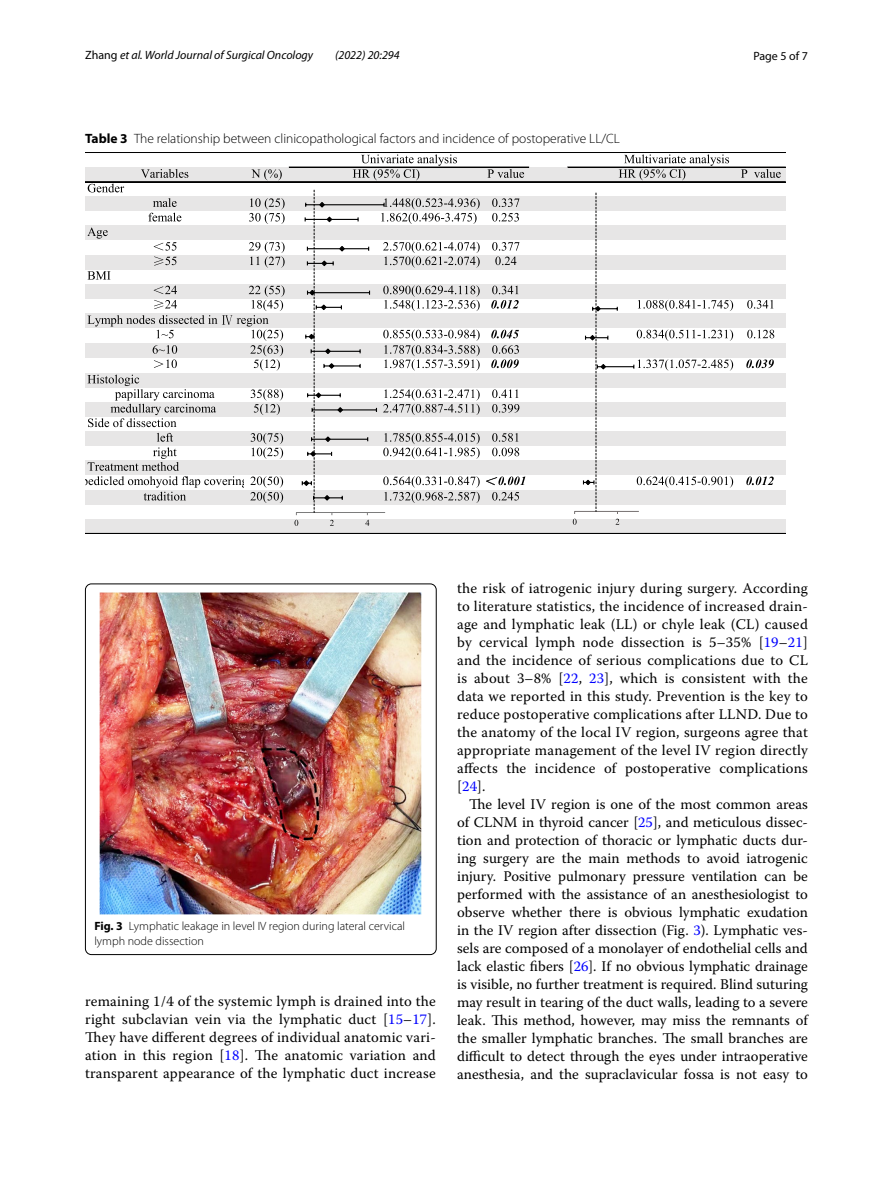
<style>
.page{position:relative;width:893px;height:1187px;background:#fff}
.page>*{position:absolute;margin:0;border:0;box-sizing:border-box;transform-origin:0 0}
.t1{font:14.7px/18px "Warnock Pro";letter-spacing:.015em;color:#000;text-align:justify}
.t2{font:300 13.5px "Myriad Pro";color:#000}
.t3{font:300 12px/15px "Myriad Pro";color:#000}
.t4{font:italic 12px "Myriad Pro";color:#000}
.t5{font:12px "Myriad Pro";color:#000}
.s1{font-style:normal}
.s2{font-weight:700}
.s3{color:#00f}
</style>
<div class="page">
<div style="left:85px;top:167px;width:700px;height:15px;background:#e7e6e6"></div>
<div style="left:85px;top:196px;width:700px;height:15px;background:#e7e6e6"></div>
<div style="left:85px;top:226px;width:700px;height:14px;background:#e7e6e6"></div>
<div style="left:85px;top:255px;width:700px;height:14px;background:#e7e6e6"></div>
<div style="left:85px;top:284px;width:700px;height:14px;background:#e7e6e6"></div>
<div style="left:85px;top:313px;width:700px;height:15px;background:#e7e6e6"></div>
<div style="left:85px;top:343px;width:700px;height:15px;background:#e7e6e6"></div>
<div style="left:85px;top:373px;width:700px;height:15px;background:#e7e6e6"></div>
<div style="left:85px;top:402px;width:700px;height:15px;background:#e7e6e6"></div>
<div style="left:85px;top:431px;width:700px;height:15px;background:#e7e6e6"></div>
<div style="left:85px;top:460px;width:700px;height:15px;background:#e7e6e6"></div>
<div style="left:85px;top:490px;width:700px;height:14px;background:#e7e6e6"></div>
<div style="left:85px;top:519px;width:700px;height:15px;background:#e7e6e6"></div>
<svg style="left:141px;top:169px;width:47px;height:9px"></svg>
<svg style="left:251px;top:169px;width:31px;height:11px"></svg>
<svg style="left:487px;top:169px;width:37px;height:9px"></svg>
<svg style="left:741px;top:169px;width:40px;height:9px"></svg>
<svg style="left:88px;top:183px;width:36px;height:9px"></svg>
<svg style="left:153px;top:198px;width:24px;height:9px"></svg>
<svg style="left:492px;top:198px;width:27px;height:9px"></svg>
<svg style="left:148px;top:213px;width:33px;height:8px"></svg>
<svg style="left:249px;top:198px;width:36px;height:26px"></svg>
<svg style="left:492px;top:213px;width:27px;height:8px"></svg>
<svg style="left:87px;top:227px;width:21px;height:11px"></svg>
<svg style="left:154px;top:242px;width:23px;height:8px"></svg>
<svg style="left:492px;top:242px;width:27px;height:8px"></svg>
<svg style="left:154px;top:256px;width:23px;height:10px"></svg>
<svg style="left:249px;top:242px;width:36px;height:26px"></svg>
<svg style="left:383px;top:242px;width:97px;height:26px"></svg>
<svg style="left:495px;top:256px;width:21px;height:9px"></svg>
<svg style="left:87px;top:271px;width:24px;height:8px"></svg>
<svg style="left:492px;top:286px;width:26px;height:8px"></svg>
<svg style="left:383px;top:285px;width:97px;height:26px"></svg>
<svg style="left:491px;top:300px;width:28px;height:8px"></svg>
<svg style="left:638px;top:300px;width:95px;height:11px"></svg>
<svg style="left:747px;top:300px;width:26px;height:8px"></svg>
<svg style="left:491px;top:330px;width:28px;height:8px"></svg>
<svg style="left:637px;top:329px;width:96px;height:12px"></svg>
<svg style="left:747px;top:330px;width:27px;height:8px"></svg>
<svg style="left:383px;top:329px;width:97px;height:41px"></svg>
<svg style="left:491px;top:345px;width:28px;height:23px"></svg>
<svg style="left:746px;top:359px;width:28px;height:9px"></svg>
<svg style="left:492px;top:389px;width:26px;height:9px"></svg>
<svg style="left:383px;top:389px;width:97px;height:26px"></svg>
<svg style="left:492px;top:404px;width:27px;height:8px"></svg>
<svg style="left:87px;top:285px;width:198px;height:142px"></svg>
<svg style="left:157px;top:433px;width:16px;height:8px"></svg>
<svg style="left:492px;top:433px;width:26px;height:8px"></svg>
<svg style="left:251px;top:433px;width:32px;height:26px"></svg>
<svg style="left:383px;top:433px;width:97px;height:26px"></svg>
<svg style="left:492px;top:447px;width:27px;height:9px"></svg>
<svg style="left:486px;top:476px;width:39px;height:9px"></svg>
<svg style="left:637px;top:476px;width:96px;height:11px"></svg>
<svg style="left:746px;top:476px;width:28px;height:9px"></svg>
<svg style="left:86px;top:447px;width:157px;height:53px"></svg>
<svg style="left:250px;top:476px;width:33px;height:27px"></svg>
<svg style="left:383px;top:476px;width:97px;height:27px"></svg>
<svg style="left:492px;top:492px;width:27px;height:8px"></svg>
<svg style="left:353px;top:154px;width:104px;height:26px"></svg>
<svg style="left:619px;top:154px;width:110px;height:26px"></svg>
<hr style="left:289px;top:167px;width:240px;height:1px;background:#000">
<hr style="left:85px;top:152px;width:700px;height:1px;background:#000">
<hr style="left:568px;top:167px;width:217px;height:1px;background:#000">
<hr style="left:85px;top:181px;width:700px;height:1px;background:#000">
<hr style="left:85px;top:533px;width:700px;height:1px;background:#000">
<hr style="left:296px;top:512px;width:89px;height:1px;background:#7c7c7c">
<hr style="left:322px;top:204px;width:62px;height:1px;background:#000">
<svg style="left:381px;top:198px;width:99px;height:26px"></svg>
<hr style="left:340px;top:409px;width:36px;height:1px;background:#000">
<svg style="left:294px;top:190px;width:76px;height:336px"></svg>
<hr style="left:575px;top:511px;width:64px;height:1px;background:#767171">
<hr style="left:603px;top:366px;width:31px;height:1px;background:#000">
<svg style="left:633px;top:359px;width:100px;height:11px"></svg>
<svg style="left:573px;top:511px;width:4px;height:13px"></svg>
<svg style="left:583px;top:193px;width:36px;height:331px"></svg>
<img style="left:100px;top:593px;width:322px;height:321px">
<div style="left:85px;top:583px;width:351px;height:371px;border:1px solid #000;border-radius:6px"></div>
<p class="t4" style="left:85px;top:48px;width:230px"><span class="s1">Zhang</span> et al. World Journal of Surgical Oncology</p>
<p class="t4" style="left:335px;top:48px;width:66px">(2022) 20:294</p>
<p class="t5" style="left:753px;top:48px;width:56px">Page 5 of 7</p>
<p class="t2" style="left:85px;top:131px;width:536px"><span class="s2">Table 3</span> The relationship between clinicopathological factors and incidence of postoperative LL/CL</p>
<p class="t3" style="left:94px;top:918px;width:312px"><span class="s2">Fig. 3</span> Lymphatic leakage in level IV region during lateral cervical lymph node dissection</p>
<p class="t1" style="left:85px;top:992px;width:352px">remaining 1/4 of the systemic lymph is drained into the right subclavian vein via the lymphatic duct [<span class="s3">15</span>–<span class="s3">17</span>].<br>They have different degrees of individual anatomic vari&shy;ation in this region [<span class="s3">18</span>]. The anatomic variation and transparent appearance of the lymphatic duct increase</p>
<p class="t1" style="left:457px;top:578px;width:352px">the risk of iatrogenic injury during surgery. According to literature statistics, the incidence of increased drain&shy;age and lymphatic leak (LL) or chyle leak (CL) caused by cervical lymph node dissection is 5–35% [<span class="s3">19</span>–<span class="s3">21</span>] and the incidence of serious complications due to CL is about 3–8% [<span class="s3">22</span>, <span class="s3">23</span>], which is consistent with the data we reported in this study. Prevention is the key to reduce postoperative complications after LLND. Due to the anatomy of the local IV region, surgeons agree that appropriate management of the level IV region directly affects the incidence of postoperative complications [<span class="s3">24</span>].</p>
<p class="t1" style="left:457px;top:794px;width:352px;text-indent:12px">The level IV region is one of the most common areas of CLNM in thyroid cancer [<span class="s3">25</span>], and meticulous dissec&shy;tion and protection of thoracic or lymphatic ducts dur&shy;ing surgery are the main methods to avoid iatrogenic injury. Positive pulmonary pressure ventilation can be performed with the assistance of an anesthesiologist to observe whether there is obvious lymphatic exudation in the IV region after dissection (Fig. <span class="s3">3</span>). Lymphatic ves&shy;sels are composed of a monolayer of endothelial cells and lack elastic fibers [<span class="s3">26</span>]. If no obvious lymphatic drainage is visible, no further treatment is required. Blind suturing may result in tearing of the duct walls, leading to a severe leak. This method, however, may miss the remnants of the smaller lymphatic branches. The small branches are difficult to detect through the eyes under intraoperative anesthesia, and the supraclavicular fossa is not easy to</p>
</div>
